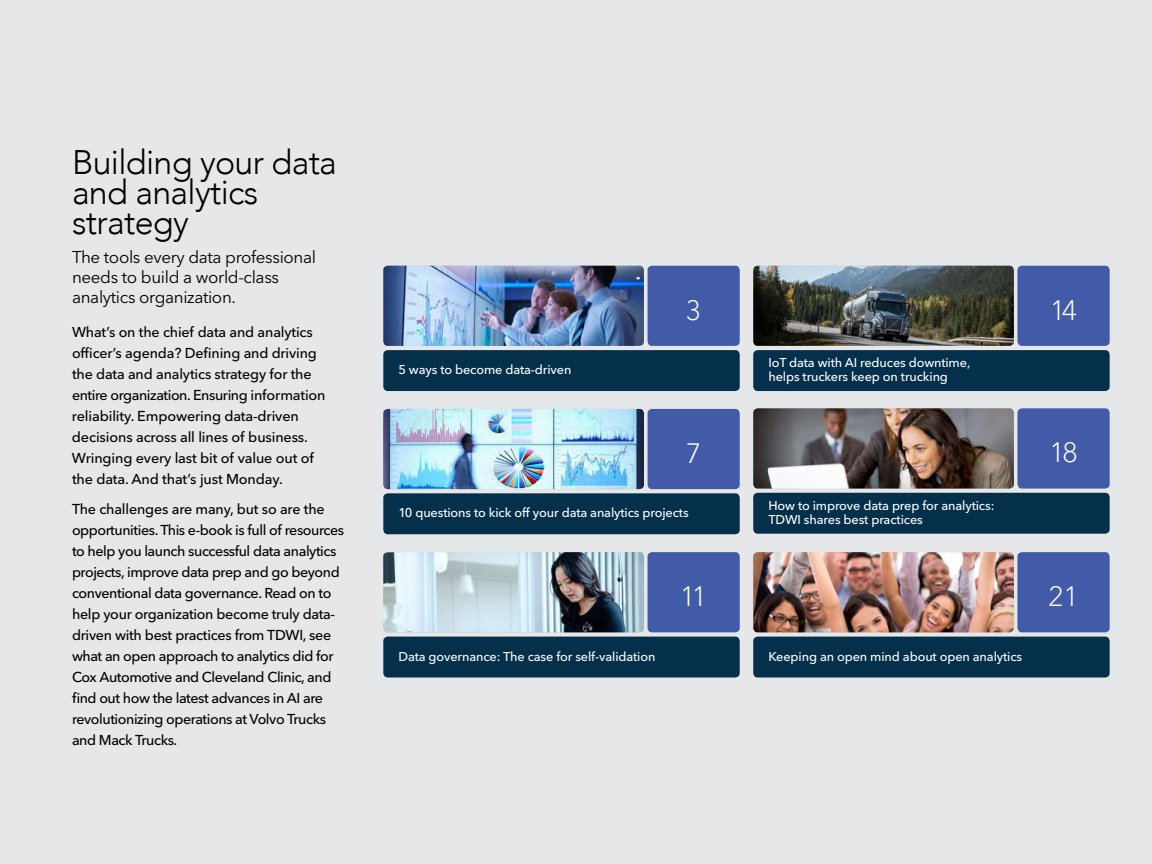
<style>
.page{position:relative;width:1152px;height:864px;background:#e6e7e8}
.page>*{position:absolute;margin:0;border:0;box-sizing:border-box;transform-origin:0 0}
.t1{font:300 34px/30px "Avenir";letter-spacing:-.02em;color:#000}
.t2{font:300 27.8px "Avenir Next W1 G";color:#fff}
.t3{font:17px/20px "Avenir Next W1 G";letter-spacing:-.02em;color:#000}
.t4{font:500 14.2px/21px "Avenir Next W1 G";letter-spacing:-.03em;color:#000}
.t5{font:500 14.2px/21px "Avenir Next W1 G";letter-spacing:-.01em;color:#000}
.t6{font:500 12.7px/13.8px "Avenir Next W1 G";letter-spacing:-.01em;color:#fff}
</style>
<div class="page">
<div style="left:648px;top:409px;width:92px;height:80px;background:#415ba9;border-radius:4px"></div>
<div style="left:383px;top:493px;width:357px;height:41px;background:#04304b;border-radius:4px"></div>
<img style="left:383px;top:409px;width:261px;height:80px">
<div style="left:648px;top:552px;width:92px;height:80px;background:#415ba9;border-radius:4px"></div>
<div style="left:383px;top:637px;width:357px;height:41px;background:#04304b;border-radius:4px"></div>
<img style="left:383px;top:552px;width:261px;height:80px">
<div style="left:648px;top:266px;width:92px;height:80px;background:#415ba9;border-radius:4px"></div>
<div style="left:383px;top:350px;width:357px;height:41px;background:#04304b;border-radius:4px"></div>
<img style="left:383px;top:266px;width:261px;height:80px">
<div style="left:1017px;top:266px;width:93px;height:80px;background:#415ba9;border-radius:4px"></div>
<div style="left:753px;top:350px;width:357px;height:41px;background:#04304b;border-radius:4px"></div>
<img style="left:753px;top:266px;width:261px;height:80px">
<div style="left:1017px;top:408px;width:93px;height:81px;background:#415ba9;border-radius:4px"></div>
<div style="left:753px;top:493px;width:357px;height:41px;background:#04304b;border-radius:4px"></div>
<img style="left:753px;top:408px;width:261px;height:81px">
<div style="left:1017px;top:552px;width:93px;height:80px;background:#415ba9;border-radius:4px"></div>
<div style="left:753px;top:637px;width:357px;height:41px;background:#04304b;border-radius:4px"></div>
<img style="left:753px;top:552px;width:261px;height:80px">
<h1 class="t1" style="left:72px;top:147px;width:266px">Building your data and analytics strategy</h1>
<p class="t3" style="left:72px;top:247px;width:246px">The tools every data professional needs to build a world-class analytics organization.</p>
<p class="t5" style="left:72px;top:322px;width:255px">What’s on the chief data and analytics officer’s agenda? Defining and driving the data and analytics strategy for the entire organization. Ensuring information reliability. Empowering data-driven decisions across all lines of business.<br>Wringing every last bit of value out of the data. And that’s just Monday.</p>
<p class="t4" style="left:72px;top:499px;width:274px">The challenges are many, but so are the opportunities. This e-book is full of resources to help you launch successful data analytics projects, improve data prep and go beyond conventional data governance. Read on to help your organization become truly data&shy;driven with best practices from TDWI, see what an open approach to analytics did for Cox Automotive and Cleveland Clinic, and find out how the latest advances in AI are revolutionizing operations at Volvo Trucks and Mack Trucks.</p>
<p class="t6" style="left:398px;top:363px;width:174px">5 ways to become data-driven</p>
<h2 class="t2" style="left:686px;top:293px;width:17px">3</h2>
<h2 class="t2" style="left:686px;top:437px;width:17px">7</h2>
<p class="t6" style="left:398px;top:506px;width:292px">10 questions to kick off your data analytics projects</p>
<p class="t6" style="left:398px;top:649px;width:258px">Data governance: The case for self-validation</p>
<h2 class="t2" style="left:680px;top:580px;width:29px">11</h2>
<p class="t6" style="left:768px;top:356px;width:203px">IoT data with AI reduces downtime, helps truckers keep on trucking</p>
<p class="t6" style="left:768px;top:499px;width:228px">How to improve data prep for analytics:<br>TDWI shares best practices</p>
<p class="t6" style="left:768px;top:649px;width:255px">Keeping an open mind about open analytics</p>
<h2 class="t2" style="left:1050px;top:293px;width:29px">14</h2>
<h2 class="t2" style="left:1049px;top:436px;width:31px">18</h2>
<h2 class="t2" style="left:1048px;top:580px;width:32px">21</h2>
</div>
